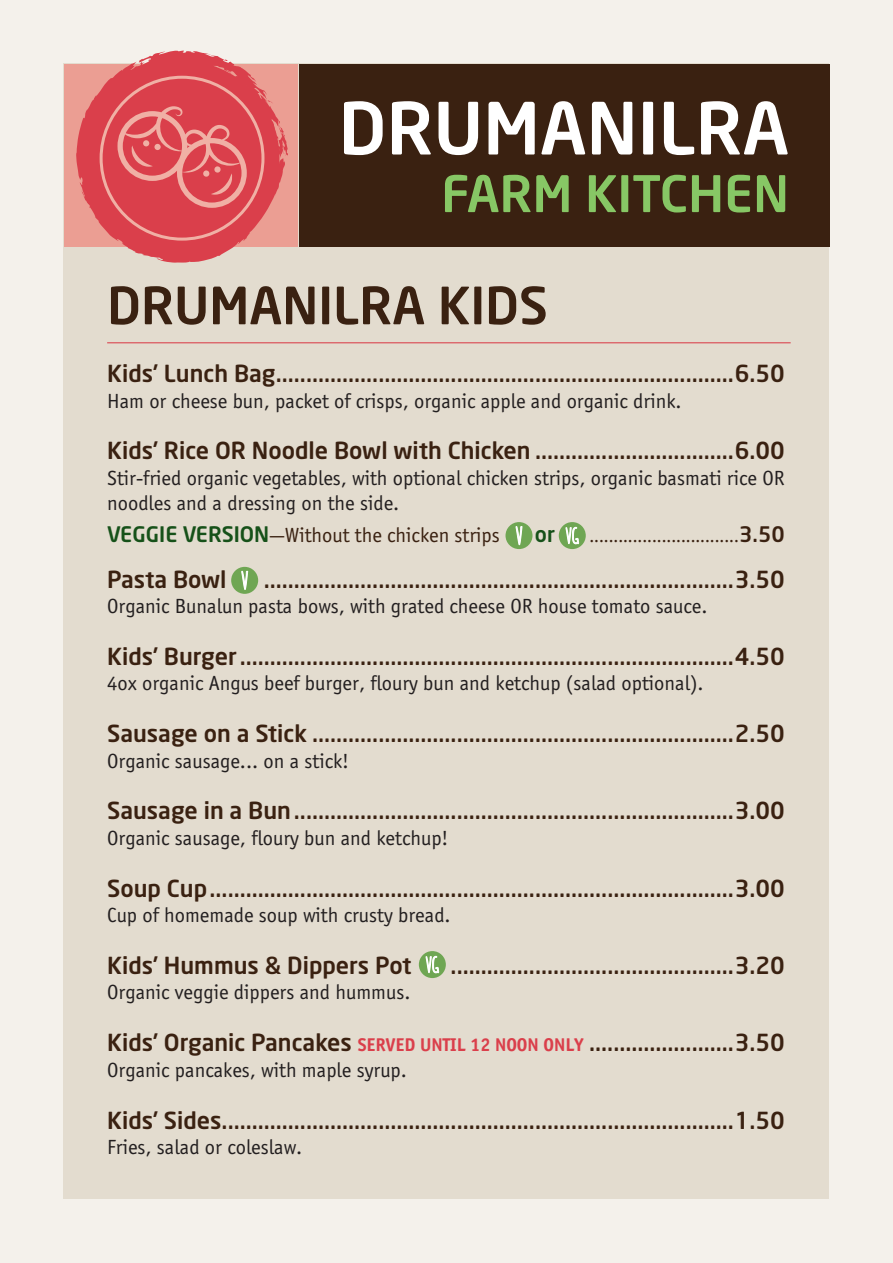
<style>
.page{position:relative;width:893px;height:1263px;background:#f4f1eb}
.page>*{position:absolute;margin:0;border:0;box-sizing:border-box;transform-origin:0 0}
.t1{font:500 50.7px "Neo Sans";color:#3a2111}
.t2{font:500 23.25px "Neo Sans";color:#3a2111}
.t3{font:21.15px/25.3px "Officina Sans";color:#231f20}
.t4{font:21.15px "Officina Sans";color:#3a2111}
.t5{font:21.15px "Minion Pro";color:#3a2111}
.t6{font:500 21.15px "Neo Sans";color:#165119}
.s1{font-family:"Neo Sans";font-weight:500;color:#165119}
.s2{font-family:"Neo Sans";font-weight:500}
.s3{font-family:"Officina Sans";font-weight:700;font-size:19.05px;color:#da3f4b}
</style>
<div class="page">
<div style="left:64px;top:64px;width:765px;height:1135px;background:#e3dccf"></div>
<div style="left:299px;top:64px;width:530px;height:183px;background:#3a2111"></div>
<svg style="left:344px;top:101px;width:39px;height:54px"></svg>
<svg style="left:392px;top:101px;width:39px;height:53px"></svg>
<svg style="left:439px;top:102px;width:39px;height:53px"></svg>
<svg style="left:488px;top:102px;width:47px;height:52px"></svg>
<svg style="left:541px;top:101px;width:44px;height:53px"></svg>
<svg style="left:592px;top:102px;width:40px;height:52px"></svg>
<div style="left:643px;top:102px;width:10px;height:52px;background:#fff"></div>
<svg style="left:664px;top:102px;width:30px;height:53px"></svg>
<svg style="left:701px;top:101px;width:87px;height:53px"></svg>
<svg style="left:445px;top:175px;width:124px;height:37px"></svg>
<svg style="left:589px;top:175px;width:27px;height:37px"></svg>
<div style="left:621px;top:175px;width:7px;height:37px;background:#87c765"></div>
<svg style="left:633px;top:175px;width:53px;height:37px"></svg>
<svg style="left:692px;top:175px;width:28px;height:37px"></svg>
<svg style="left:728px;top:175px;width:22px;height:38px"></svg>
<svg style="left:757px;top:175px;width:28px;height:37px"></svg>
<hr style="left:107px;top:342px;width:684px;height:1px;background:#da3f4b">
<svg style="left:64px;top:51px;width:234px;height:212px"></svg>
<div style="left:505px;top:522px;width:27px;height:27px;background:#6fa653;border-radius:50%"></div>
<svg style="left:515px;top:526px;width:7px;height:23px"></svg>
<div style="left:231px;top:567px;width:27px;height:27px;background:#6fa653;border-radius:50%"></div>
<svg style="left:241px;top:571px;width:7px;height:23px"></svg>
<div style="left:419px;top:951px;width:27px;height:27px;background:#6fa653;border-radius:50%"></div>
<svg style="left:426px;top:956px;width:13px;height:18px"></svg>
<div style="left:559px;top:522px;width:27px;height:27px;background:#6fa653;border-radius:50%"></div>
<svg style="left:565px;top:527px;width:14px;height:18px"></svg>
<h1 class="t1" style="left:107px;top:274px;width:442px">DRUMANILRA KIDS</h1>
<p class="t2" style="left:107px;top:359px;width:679px">Kids’ Lunch Bag............................................................................6.50</p>
<p class="t3" style="left:107px;top:388px;width:576px">Ham or cheese bun, packet of crisps, organic apple and organic drink.</p>
<p class="t2" style="left:107px;top:436px;width:679px">Kids’ Rice OR Noodle Bowl with Chicken .................................6.00</p>
<p class="t3" style="left:107px;top:465px;width:679px">Stir-fried organic vegetables, with optional chicken strips, organic basmati rice OR noodles and a dressing on the side.</p>
<p class="t4" style="left:107px;top:523px;width:394px"><span class="s1">VEGGIE VERSION</span>—Without the chicken strips</p>
<p class="t6" style="left:535px;top:520px;width:22px">or</p>
<p class="t5" style="left:589px;top:521px;width:197px">...............................<span class="s2">3.50</span></p>
<p class="t2" style="left:107px;top:564px;width:121px">Pasta Bowl</p>
<p class="t2" style="left:264px;top:564px;width:522px">..............................................................................3.50</p>
<p class="t3" style="left:107px;top:593px;width:602px">Organic Bunalun pasta bows, with grated cheese OR house tomato sauce.</p>
<p class="t2" style="left:107px;top:641px;width:679px">Kids’ Burger..................................................................................4.50</p>
<p class="t3" style="left:107px;top:671px;width:598px">4ox organic Angus beef burger, floury bun and ketchup (salad optional).</p>
<p class="t2" style="left:107px;top:719px;width:679px">Sausage on a Stick ......................................................................2.50</p>
<p class="t3" style="left:107px;top:748px;width:243px">Organic sausage... on a stick!</p>
<p class="t2" style="left:107px;top:796px;width:679px">Sausage in a Bun.........................................................................3.00</p>
<p class="t3" style="left:107px;top:825px;width:343px">Organic sausage, floury bun and ketchup!</p>
<p class="t2" style="left:107px;top:873px;width:679px">Soup Cup.......................................................................................3.00</p>
<p class="t3" style="left:107px;top:903px;width:345px">Cup of homemade soup with crusty bread.</p>
<p class="t2" style="left:107px;top:951px;width:306px">Kids’ Hummus &amp; Dippers Pot</p>
<p class="t2" style="left:451px;top:951px;width:336px">...............................................3.20</p>
<p class="t3" style="left:107px;top:980px;width:305px">Organic veggie dippers and hummus.</p>
<p class="t2" style="left:107px;top:1028px;width:679px">Kids’ Organic Pancakes <span class="s3">SERVED UNTIL 12 NOON ONLY</span> ........................3.50</p>
<p class="t3" style="left:107px;top:1057px;width:301px">Organic pancakes, with maple syrup.</p>
<p class="t2" style="left:107px;top:1105px;width:679px">Kids’ Sides.....................................................................................1.50</p>
<p class="t3" style="left:107px;top:1134px;width:197px">Fries, salad or coleslaw.</p>
</div>
